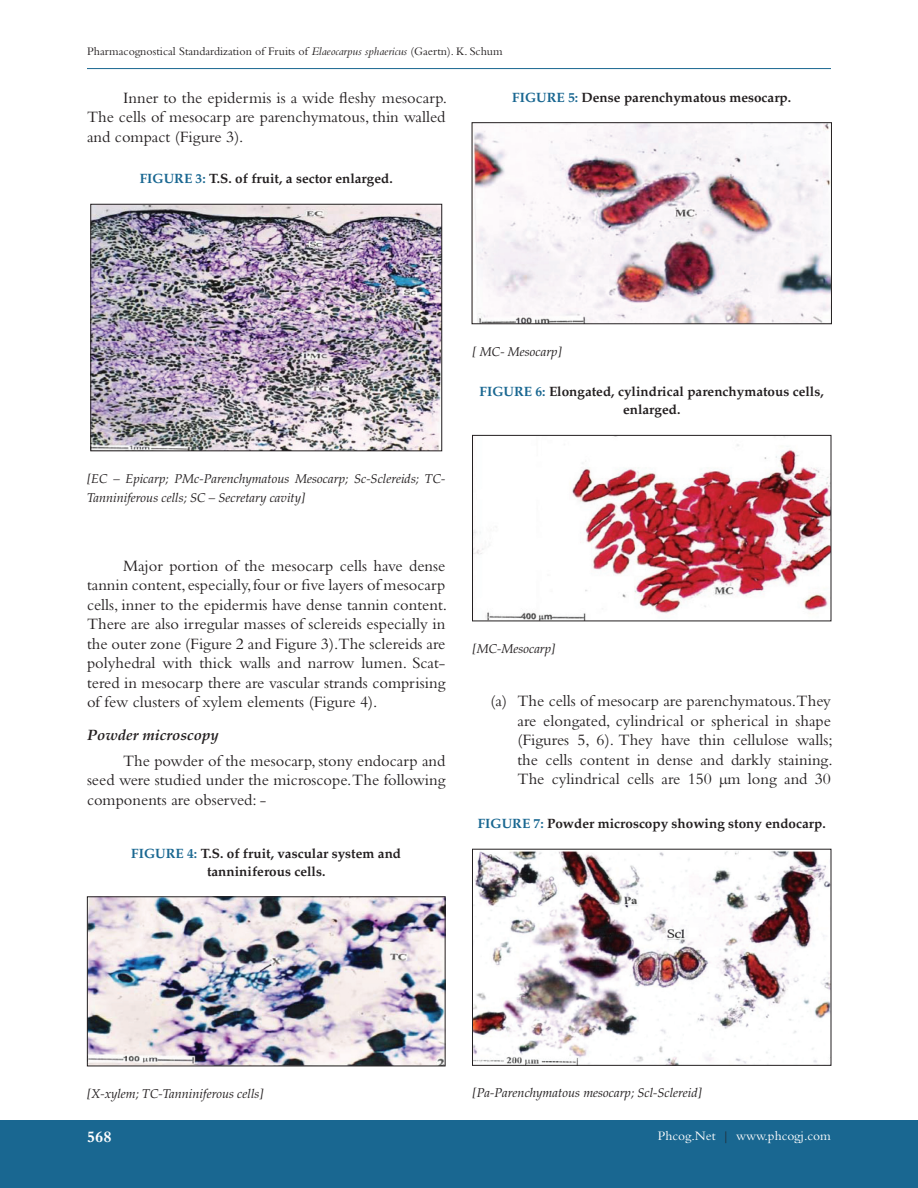
<style>
.page{position:relative;width:918px;height:1188px;background:#fff}
.page>*{position:absolute;margin:0;border:0;box-sizing:border-box;transform-origin:0 0}
.Tx{font:16.5px/19.5px "Bembo Std";color:#231f20;text-align:justify}
.t1{font:700 16.5px "Bembo Std";color:#fff}
.t2{font:italic 700 15px "Palatino LT Std";color:#231f20}
.Figure-Title{font:700 13.5px/18px "Palatino LT Std";color:#231f20}
.Figure-Title-2{font:700 13.5px "Palatino LT Std";color:#196791}
.t3{font:13.5px "Bembo Std";color:#fff}
.table_source{font:italic 12.75px/19.5px "Palatino LT Std";color:#231f20}
.t4{font:12px "Bembo Std";color:#231f20}
.s1{font-style:italic}
.s2{color:#196791}
.s3{color:#231f20}
</style>
<div class="page">
<div style="left:0;top:1120px;width:918px;height:68px;background:#196791"></div>
<hr style="left:87px;top:68px;width:744px;height:1px;background:#196791">
<img style="left:89px;top:898px;width:355px;height:166px">
<div style="left:87px;top:896px;width:359px;height:170px;border:1px solid #231f20"></div>
<img style="left:474px;top:124px;width:356px;height:198px">
<div style="left:472px;top:122px;width:360px;height:202px;border:1px solid #231f20"></div>
<img style="left:474px;top:437px;width:355px;height:182px">
<div style="left:472px;top:435px;width:359px;height:186px;border:1px solid #231f20"></div>
<img style="left:92px;top:206px;width:348px;height:243px">
<div style="left:90px;top:204px;width:352px;height:247px;border:1px solid #231f20"></div>
<img style="left:474px;top:851px;width:355px;height:213px">
<div style="left:472px;top:849px;width:359px;height:217px;border:1px solid #231f20"></div>
<p class="t4" style="left:87px;top:44px;width:417px">Pharmacognostical Standardization of Fruits of <span class="s1">Elaeocarpus sphaericus</span> (Gaertn). K. Schum</p>
<p class="Tx" style="left:87px;top:88px;width:362px;text-indent:36px">Inner to the epidermis is a wide fleshy mesocarp.<br>The cells of mesocarp are parenchymatous, thin walled and compact (Figure 3).</p>
<p class="Figure-Title-2" style="left:140px;top:171px;width:18px">Figure</p>
<p class="Figure-Title" style="left:196px;top:170px;width:199px"><span class="s2">3:</span> T.S. of fruit, a sector enlarged.</p>
<p class="Figure-Title-2" style="left:512px;top:89px;width:18px">Figure</p>
<p class="Figure-Title" style="left:568px;top:88px;width:225px"><span class="s2">5:</span> Dense parenchymatous mesocarp.</p>
<p class="table_source" style="left:87px;top:469px;width:360px">[EC – Epicarp; PMc-Parenchymatous Mesocarp; Sc-Sclereids; TC-<br>Tanniniferous cells; SC – Secretary cavity]</p>
<p class="Tx" style="left:87px;top:556px;width:362px;text-indent:36px">Major portion of the mesocarp cells have dense tannin content, especially, four or five layers of mesocarp cells, inner to the epidermis have dense tannin content.<br>There are also irregular masses of sclereids especially in the outer zone (Figure 2 and Figure 3).The sclereids are polyhedral with thick walls and narrow lumen. Scat&shy;tered in mesocarp there are vascular strands comprising of few clusters of xylem elements (Figure 4).</p>
<h2 class="t2" style="left:87px;top:726px;width:133px">Powder microscopy</h2>
<p class="Tx" style="left:87px;top:751px;width:360px;text-indent:36px">The powder of the mesocarp, stony endocarp and seed were studied under the microscope.The following components are observed: -</p>
<p class="Figure-Title-2" style="left:131px;top:845px;width:18px">Figure</p>
<p class="Figure-Title" style="left:207px;top:844px;width:196px;text-indent:-20px"><span class="s2">4:</span> T.S. of fruit, vascular system and tanniniferous cells.</p>
<p class="table_source" style="left:472px;top:342px;width:91px">[ MC- Mesocarp]</p>
<p class="Figure-Title-2" style="left:480px;top:384px;width:18px">Figure</p>
<p class="Figure-Title" style="left:623px;top:383px;width:202px;text-indent:-88px"><span class="s2">6:</span> Elongated, cylindrical parenchymatous cells, enlarged.</p>
<p class="table_source" style="left:472px;top:639px;width:85px">[MC-Mesocarp]</p>
<p class="Tx" style="left:518px;top:691px;width:317px;text-indent:-27px">(a) The cells of mesocarp are parenchymatous.They are elongated, cylindrical or spherical in shape (Figures 5, 6). They have thin cellulose walls; the cells content in dense and darkly staining.<br>The cylindrical cells are 150 µm long and 30</p>
<p class="Figure-Title-2" style="left:478px;top:816px;width:18px">Figure</p>
<p class="Figure-Title" style="left:534px;top:815px;width:294px"><span class="s2">7:</span> Powder microscopy showing stony endocarp.</p>
<p class="table_source" style="left:87px;top:1084px;width:178px">[X-xylem; TC-Tanniniferous cells]</p>
<p class="table_source" style="left:472px;top:1083px;width:231px">[Pa-Parenchymatous mesocarp; Scl-Sclereid]</p>
<p class="t1" style="left:87px;top:1128px;width:26px">568</p>
<p class="t3" style="left:658px;top:1128px;width:175px">Phcog.Net <span class="s3">|</span> www.phcogj.com</p>
</div>
